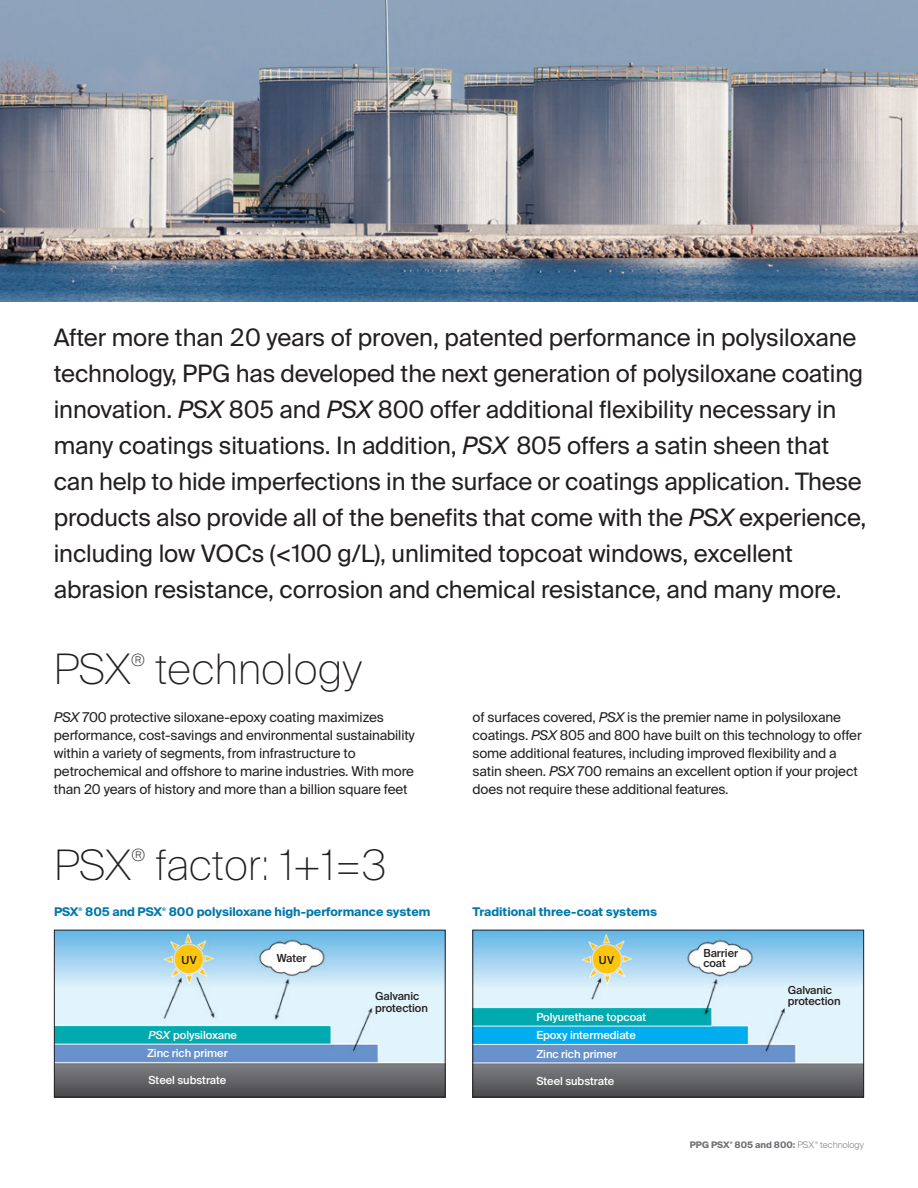
<style>
.page{position:relative;width:918px;height:1188px;background:#fff}
.page>*{position:absolute;margin:0;border:0;box-sizing:border-box;transform-origin:0 0}
.Interior_Headline{font:100 42px "Suisse Intl";color:#231f20}
.Body_Copy{font:24px/36px "Suisse Intl";letter-spacing:-.005em;color:#231f20}
.Interior_Headline-2{font:100 16.8px "Suisse Intl";color:#231f20}
.Body_Copy_JL{font:13.5px/18px "Suisse Intl";letter-spacing:-.01em;color:#231f20}
.Subheading_2{font:700 12px "Suisse Intl";color:#0078aa}
.FC_Headline{font:500 11.1px "Suisse Intl";letter-spacing:-.005em;color:#fff}
.FC_Headline-2{font:500 11.1px/11.7px "Suisse Intl";letter-spacing:-.005em;color:#231f20}
.t1{font:700 9px "Suisse Intl";color:#6c6d70}
.t2{font:300 9px "Suisse Intl";color:#808285}
.Subheading_2-2{font:700 4.8px "Suisse Intl";color:#0078aa}
.t3{font:700 3.6px "Suisse Intl";color:#6c6d70}
.t4{font:300 3.6px "Suisse Intl";color:#808285}
.s1{font-style:italic}
.s2{color:#808285}
.s3{font-weight:300;color:#808285}
</style>
<div class="page">
<hr style="left:917px;top:0;width:1px;height:1188px;background:#e6e7e9">
<img style="left:475px;top:932px;width:387px;height:163px">
<div style="left:473px;top:930px;width:391px;height:167px;border:1px solid #231f20"></div>
<img style="left:56px;top:932px;width:387px;height:163px">
<div style="left:54px;top:930px;width:391px;height:167px;border:1px solid #231f20"></div>
<img style="left:0;top:0;width:918px;height:301px">
<p class="Body_Copy" style="left:54px;top:319px;width:814px">After more than 20 years of proven, patented performance in polysiloxane technology, PPG has developed the next generation of polysiloxane coating innovation. <span class="s1">PSX</span> 805 and <span class="s1">PSX</span> 800 offer additional flexibility necessary in many coatings situations. In addition, <span class="s1">PSX</span> 805 offers a satin sheen that can help to hide imperfections in the surface or coatings application. These products also provide all of the benefits that come with the <span class="s1">PSX</span> experience, including low VOCs (&lt;100 g/L), unlimited topcoat windows, excellent abrasion resistance, corrosion and chemical resistance, and many more.</p>
<p class="Interior_Headline" style="left:54px;top:645px;width:79px">PSX</p>
<p class="Interior_Headline-2" style="left:131px;top:650px;width:15px">®</p>
<p class="Interior_Headline" style="left:155px;top:645px;width:209px">technology</p>
<p class="Body_Copy_JL" style="left:54px;top:709px;width:363px"><span class="s1">PSX</span> 700 protective siloxane-epoxy coating maximizes performance, cost-savings and environmental sustainability within a variety of segments, from infrastructure to petrochemical and offshore to marine industries. With more than 20 years of history and more than a billion square feet</p>
<p class="Body_Copy_JL" style="left:472px;top:709px;width:391px">of surfaces covered, <span class="s1">PSX</span> is the premier name in polysiloxane coatings. <span class="s1">PSX</span> 805 and 800 have built on this technology to offer some additional features, including improved flexibility and a satin sheen. <span class="s1">PSX</span> 700 remains an excellent option if your project does not require these additional features.</p>
<p class="Interior_Headline" style="left:54px;top:840px;width:79px">PSX</p>
<p class="Interior_Headline-2" style="left:131px;top:845px;width:15px">®</p>
<p class="Interior_Headline" style="left:155px;top:840px;width:233px">factor: 1+1=3</p>
<p class="Subheading_2" style="left:54px;top:905px;width:26px">PSX</p>
<p class="Subheading_2" style="left:472px;top:905px;width:186px">Traditional three-coat systems</p>
<p class="Subheading_2-2" style="left:79px;top:906px;width:5px">®</p>
<p class="Subheading_2" style="left:85px;top:905px;width:79px">805 and PSX</p>
<p class="Subheading_2-2" style="left:162px;top:906px;width:5px">®</p>
<p class="Subheading_2" style="left:169px;top:905px;width:263px">800 polysiloxane high-performance system</p>
<p class="FC_Headline-2" style="left:181px;top:954px;width:17px">UV</p>
<p class="FC_Headline" style="left:149px;top:1029px;width:90px"><span class="s1">PSX</span> polysiloxane</p>
<p class="FC_Headline" style="left:147px;top:1047px;width:82px">Zinc rich primer</p>
<p class="FC_Headline" style="left:149px;top:1074px;width:79px">Steel substrate</p>
<p class="FC_Headline-2" style="left:277px;top:952px;width:31px">Water</p>
<p class="FC_Headline-2" style="left:375px;top:991px;width:54px">Galvanic protection</p>
<p class="FC_Headline-2" style="left:703px;top:947px;width:36px">Barrier</p>
<p class="FC_Headline-2" style="left:599px;top:954px;width:17px">UV</p>
<p class="FC_Headline-2" style="left:703px;top:958px;width:24px">coat</p>
<p class="FC_Headline" style="left:536px;top:1010px;width:111px">Polyurethane topcoat</p>
<p class="FC_Headline" style="left:536px;top:1028px;width:101px">Epoxy intermediate</p>
<p class="FC_Headline" style="left:536px;top:1047px;width:82px">Zinc rich primer</p>
<p class="FC_Headline" style="left:536px;top:1074px;width:79px">Steel substrate</p>
<p class="FC_Headline-2" style="left:788px;top:984px;width:54px">Galvanic protection</p>
<p class="t1" style="left:690px;top:1140px;width:41px">PPG PSX</p>
<p class="t3" style="left:730px;top:1141px;width:4px">®</p>
<p class="t1" style="left:735px;top:1140px;width:81px">805 and 800<span class="s2">:</span> <span class="s3">PSX</span></p>
<p class="t4" style="left:815px;top:1141px;width:4px">®</p>
<p class="t2" style="left:820px;top:1140px;width:45px">technology</p>
</div>
